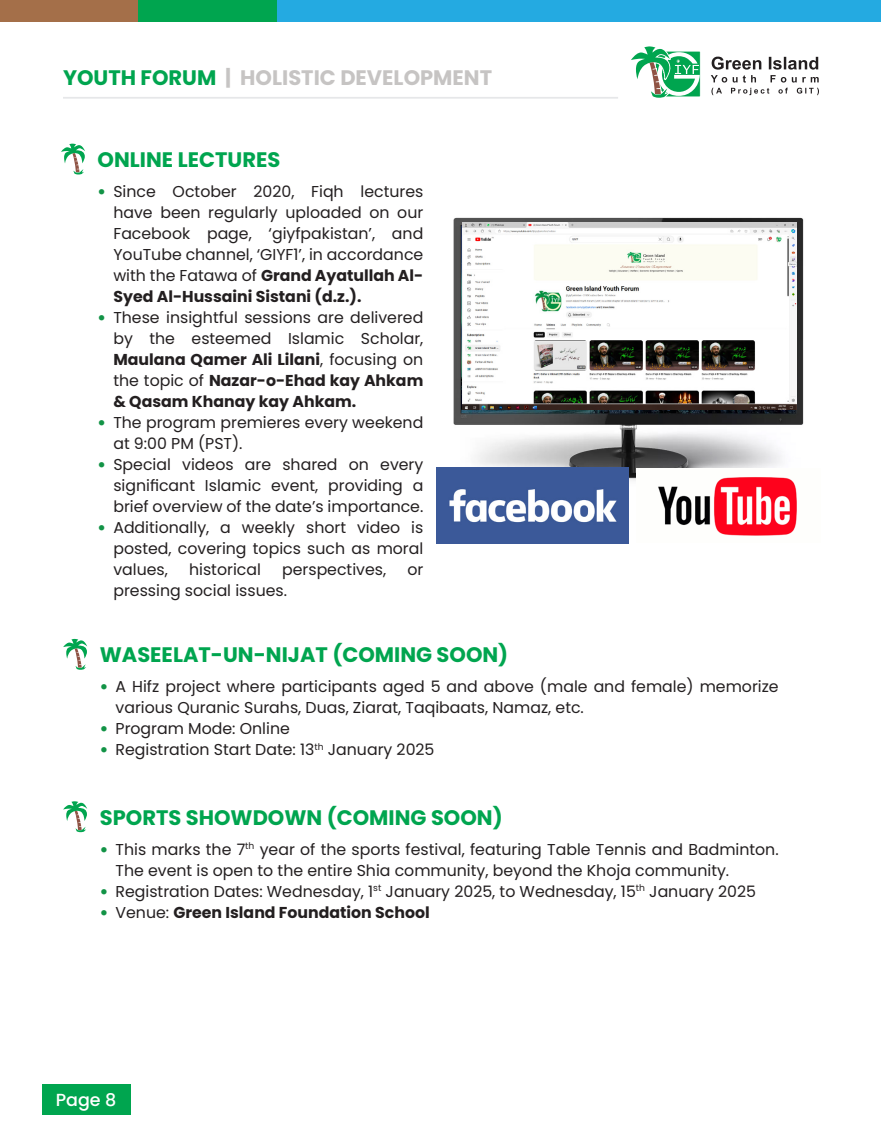
<style>
.page{position:relative;width:882px;height:1134px;background:#fff}
.page>*{position:absolute;margin:0;border:0;box-sizing:border-box;transform-origin:0 0}
.t1{font:700 21px "Poppins";color:#00a54f}
.t2{font:700 21px "Poppins";color:#c6c4c3}
.t3{font:500 17.5px "Poppins";color:#fff}
.t4{font:15.75px/21px "Poppins";color:#231f20;text-align:justify}
.t5{font:700 15.75px "Poppins";color:#231f20}
.s1{color:#00a54f}
.s2{font-weight:900;color:#129346}
.s3{font-weight:700}
.s4{font-weight:400}
</style>
<div class="page">
<div style="left:655px;top:51px;width:46px;height:46px;border:1px solid #fff"></div>
<svg style="left:711px;top:57px;width:108px;height:38px"></svg>
<div style="left:42px;top:1085px;width:88px;height:30px;background:#00a54f"></div>
<div style="left:277px;top:0;width:604px;height:21px;background:#24aae1"></div>
<div style="left:138px;top:0;width:139px;height:21px;background:#00a54f"></div>
<div style="left:0;top:0;width:138px;height:21px;background:#a46f49"></div>
<hr style="left:63px;top:97px;width:555px;height:2px;background:#e6e7e9">
<svg style="left:631px;top:46px;width:69px;height:52px"></svg>
<svg style="left:61px;top:144px;width:24px;height:31px"></svg>
<svg style="left:63px;top:639px;width:24px;height:31px"></svg>
<svg style="left:63px;top:801px;width:24px;height:31px"></svg>
<img style="left:437px;top:217px;width:367px;height:264px">
<img style="left:462px;top:223px;width:334px;height:187px">
<img style="left:437px;top:468px;width:192px;height:76px">
<img style="left:636px;top:468px;width:168px;height:68px">
<h1 class="t2" style="left:63px;top:66px;width:431px"><span class="s1">YOUTH FORUM</span> | HOLISTIC DEVELOPMENT</h1>
<p class="t1" style="left:98px;top:148px;width:184px">ONLINE LECTURES</p>
<p class="t4" style="left:113px;top:181px;width:311px;text-indent:-16px"><span class="s2">•</span> Since October 2020, Fiqh lectures have been regularly uploaded on our Facebook page, ‘giyfpakistan’, and YouTube channel, ‘GIYF1’, in accordance with the Fatawa of <span class="s3">Grand Ayatullah Al-Syed Al-Hussaini Sistani (d.z.).</span></p>
<p class="t4" style="left:113px;top:307px;width:311px;text-indent:-16px"><span class="s2">•</span> These insightful sessions are delivered by the esteemed Islamic Scholar, <span class="s3">Maulana Qamer Ali Lilani</span>, focusing on the topic of <span class="s3">Nazar-o-Ehad kay Ahkam &amp; Qasam Khanay kay Ahkam.</span></p>
<p class="t4" style="left:113px;top:412px;width:311px;text-indent:-16px"><span class="s2">•</span> The program premieres every weekend at 9:00 PM (PST).</p>
<p class="t4" style="left:113px;top:454px;width:311px;text-indent:-16px"><span class="s2">•</span> Special videos are shared on every significant Islamic event, providing a brief overview of the date’s importance.</p>
<p class="t4" style="left:113px;top:517px;width:311px;text-indent:-16px"><span class="s2">•</span> Additionally, a weekly short video is posted, covering topics such as moral values,</p>
<p class="t4" style="left:189px;top:559px;width:73px">historical</p>
<p class="t4" style="left:282px;top:559px;width:106px">perspectives,</p>
<p class="t4" style="left:407px;top:559px;width:17px">or</p>
<p class="t4" style="left:113px;top:580px;width:175px">pressing social issues.</p>
<p class="t1" style="left:100px;top:643px;width:410px">WASEELAT-UN-NIJAT (COMING SOON)</p>
<p class="t4" style="left:116px;top:676px;width:665px;text-indent:-16px"><span class="s2">•</span> A Hifz project where participants aged 5 and above (male and female) memorize various Quranic Surahs, Duas, Ziarat, Taqibaats, Namaz, etc.</p>
<p class="t4" style="left:100px;top:718px;width:192px"><span class="s2">•</span> Program Mode: Online</p>
<p class="t4" style="left:100px;top:739px;width:336px"><span class="s2">•</span> Registration Start Date: 13<sup>th</sup> January 2025</p>
<p class="t1" style="left:100px;top:805px;width:404px">SPORTS SHOWDOWN (COMING SOON)</p>
<p class="t4" style="left:116px;top:839px;width:665px;text-indent:-16px"><span class="s2">•</span> This marks the 7<sup>th</sup> year of the sports festival, featuring Table Tennis and Badminton.<br>The event is open to the entire Shia community, beyond the Khoja community.</p>
<p class="t4" style="left:100px;top:881px;width:658px"><span class="s2">•</span> Registration Dates: Wednesday, 1<sup>st</sup> January 2025, to Wednesday, 15<sup>th</sup> January 2025</p>
<p class="t5" style="left:100px;top:903px;width:332px"><span class="s2">•</span> <span class="s4">Venue:</span> Green Island Foundation School</p>
<p class="t3" style="left:56px;top:1089px;width:62px">Page 8</p>
</div>
